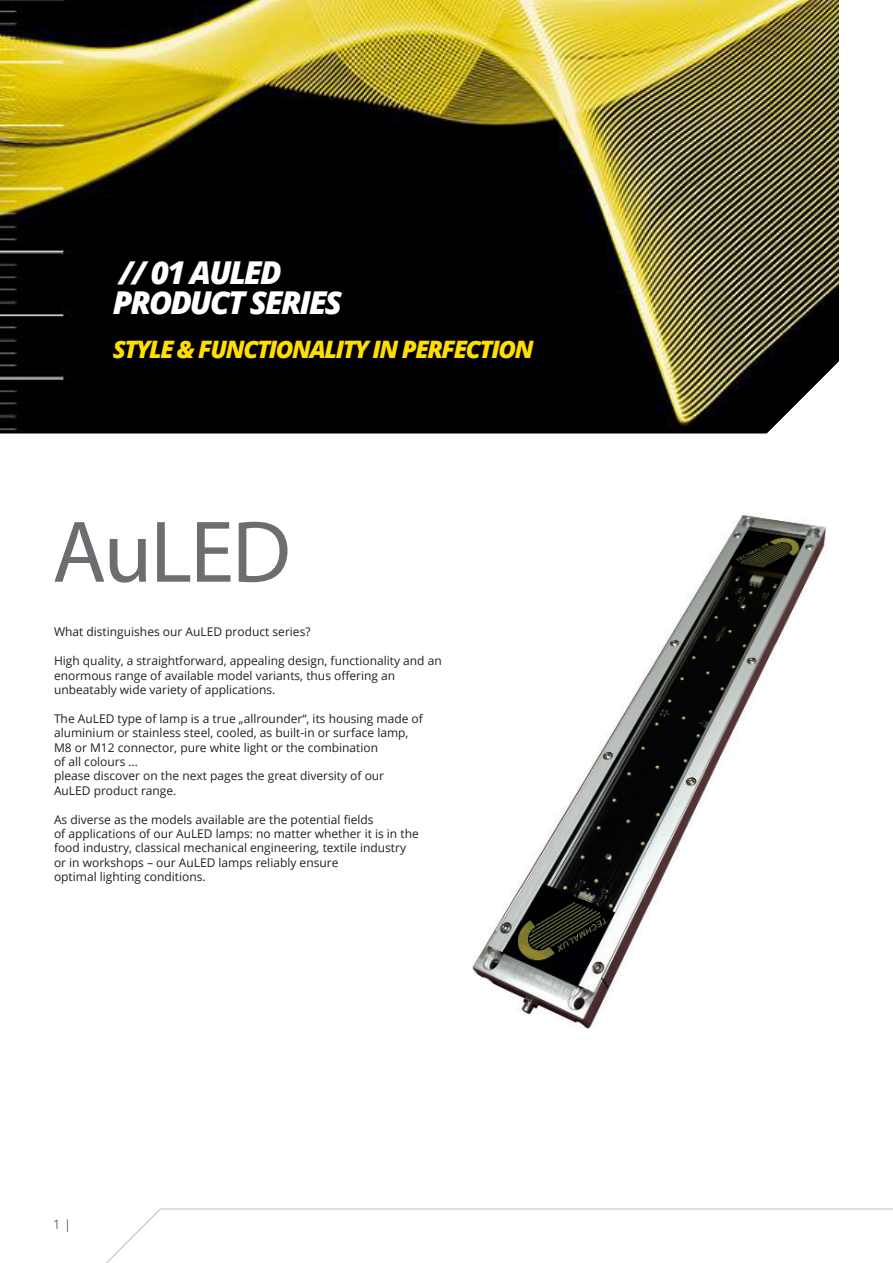
<style>
.page{position:relative;width:893px;height:1263px;background:#fff}
.page>*{position:absolute;margin:0;border:0;box-sizing:border-box;transform-origin:0 0}
.t1{font:88.35px "Myriad Pro";letter-spacing:-.02em;color:#6c6d70}
.t2{font:italic 800 31.5px/30px "Open Sans";letter-spacing:-.06em;color:#fff}
.t3{font:italic 800 24px "Open Sans";letter-spacing:-.06em;color:#ffdf01}
.t4{font:300 12.75px "Open Sans";color:#231f20}
.t5{font:12px/14.4px "Open Sans";color:#231f20}
</style>
<div class="page">
<svg style="left:106px;top:1208px;width:787px;height:55px"></svg>
<img style="left:0;top:0;width:839px;height:433px">
<img style="left:472px;top:514px;width:355px;height:515px">
<div style="left:75px;top:1212px;width:43px;height:29px;background:#fff"></div>
<h2 class="t2" style="left:113px;top:256px;width:231px">// 01 AULED<br>PRODUCT SERIES</h2>
<h3 class="t3" style="left:113px;top:331px;width:422px">STYLE &amp; FUNCTIONALITY IN PERFECTION</h3>
<h1 class="t1" style="left:52px;top:498px;width:240px">AuLED</h1>
<p class="t5" style="left:54px;top:624px;width:258px">What distinguishes our AuLED product series?</p>
<p class="t5" style="left:54px;top:653px;width:389px">High quality, a straightforward, appealing design, functionality and an enormous range of available model variants, thus offering an unbeatably wide variety of applications.</p>
<p class="t5" style="left:54px;top:711px;width:370px">The AuLED type of lamp is a true „allrounder“, its housing made of aluminium or stainless steel, cooled, as built-in or surface lamp, M8 or M12 connector, pure white light or the combination<br>of all colours …<br>please discover on the next pages the great diversity of our AuLED product range.</p>
<p class="t5" style="left:54px;top:812px;width:366px">As diverse as the models available are the potential fields<br>of applications of our AuLED lamps: no matter whether it is in the food industry, classical mechanical engineering, textile industry or in workshops – our AuLED lamps reliably ensure<br>optimal lighting conditions.</p>
<p class="t4" style="left:53px;top:1216px;width:19px">1 |</p>
</div>
